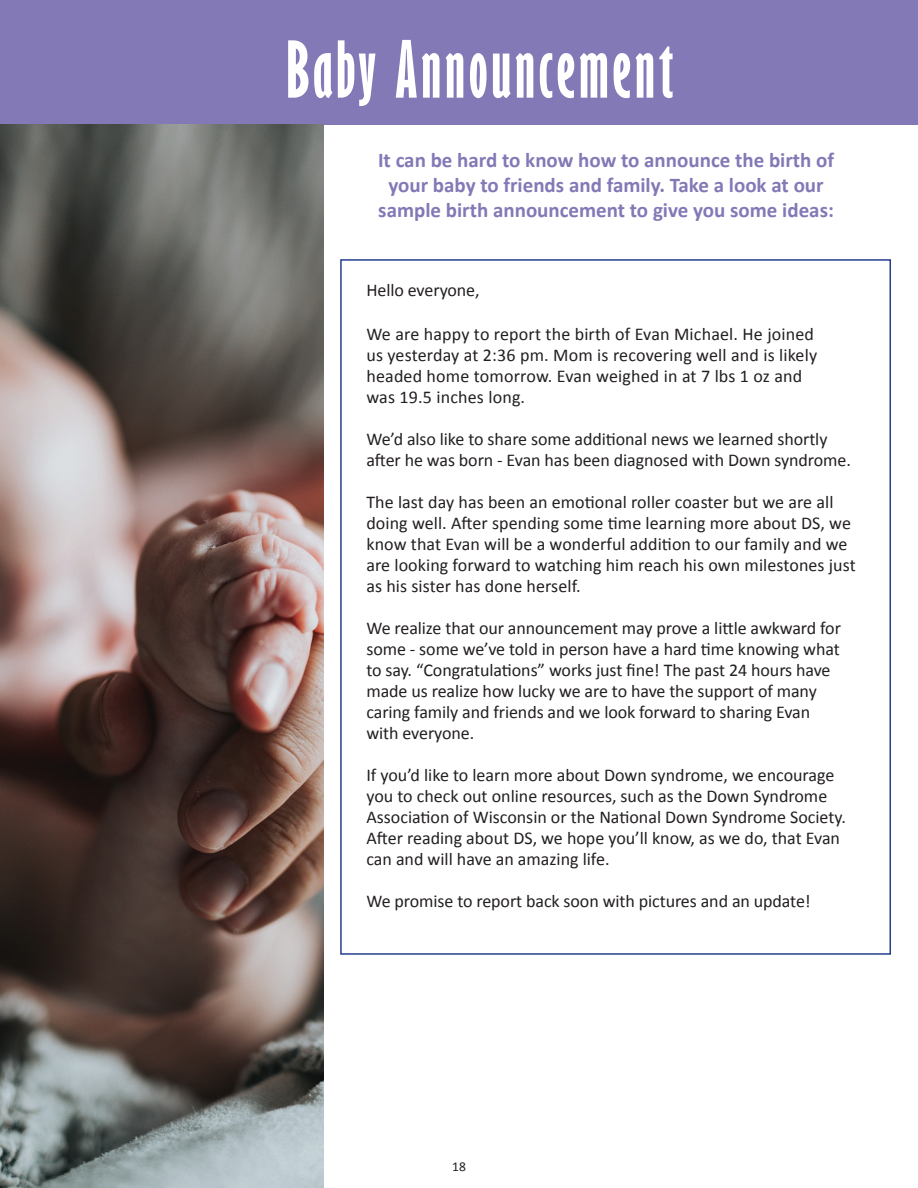
<style>
.page{position:relative;width:918px;height:1188px;background:#fff}
.page>*{position:absolute;margin:0;border:0;box-sizing:border-box;transform-origin:0 0}
.t1{font:700 extra-condensed 72px "Gill Sans";letter-spacing:.05em;color:#fff}
.t2{font:700 21px/25.2px "Calibri";color:#8279b6;text-align:center}
.t3{font:18px/21px "Calibri";letter-spacing:-.005em;color:#231f20}
.t4{font:13.5px "Calibri";color:#231f20}
</style>
<div class="page">
<div style="left:0;top:0;width:918px;height:124px;background:#8279b6"></div>
<img style="left:0;top:124px;width:323px;height:1064px">
<p class="t1" style="left:286px;top:26px;width:389px">Baby Announcement</p>
<p class="t2" style="left:378px;top:146px;width:458px">It can be hard to know how to announce the birth of your baby to friends and family. Take a look at our sample birth announcement to give you some ideas:</p>
<p class="t3" style="left:366px;top:279px;width:115px">Hello everyone,</p>
<p class="t3" style="left:366px;top:323px;width:452px">We are happy to report the birth of Evan Michael. He joined us yesterday at 2:36 pm. Mom is recovering well and is likely headed home tomorrow. Evan weighed in at 7 lbs 1 oz and was 19.5 inches long.</p>
<p class="t3" style="left:366px;top:428px;width:486px">We’d also like to share some additional news we learned shortly after he was born - Evan has been diagnosed with Down syndrome.</p>
<p class="t3" style="left:366px;top:491px;width:491px">The last day has been an emotional roller coaster but we are all doing well. After spending some time learning more about DS, we know that Evan will be a wonderful addition to our family and we are looking forward to watching him reach his own milestones just as his sister has done herself.</p>
<p class="t3" style="left:366px;top:617px;width:476px">We realize that our announcement may prove a little awkward for some - some we’ve told in person have a hard time knowing what to say. “Congratulations” works just fine! The past 24 hours have made us realize how lucky we are to have the support of many caring family and friends and we look forward to sharing Evan with everyone.</p>
<p class="t3" style="left:366px;top:764px;width:481px">If you’d like to learn more about Down syndrome, we encourage you to check out online resources, such as the Down Syndrome Association of Wisconsin or the National Down Syndrome Society.<br>After reading about DS, we hope you’ll know, as we do, that Evan can and will have an amazing life.</p>
<p class="t3" style="left:366px;top:890px;width:446px">We promise to report back soon with pictures and an update!</p>
<p class="t4" style="left:452px;top:1158px;width:15px">18</p>
</div>
